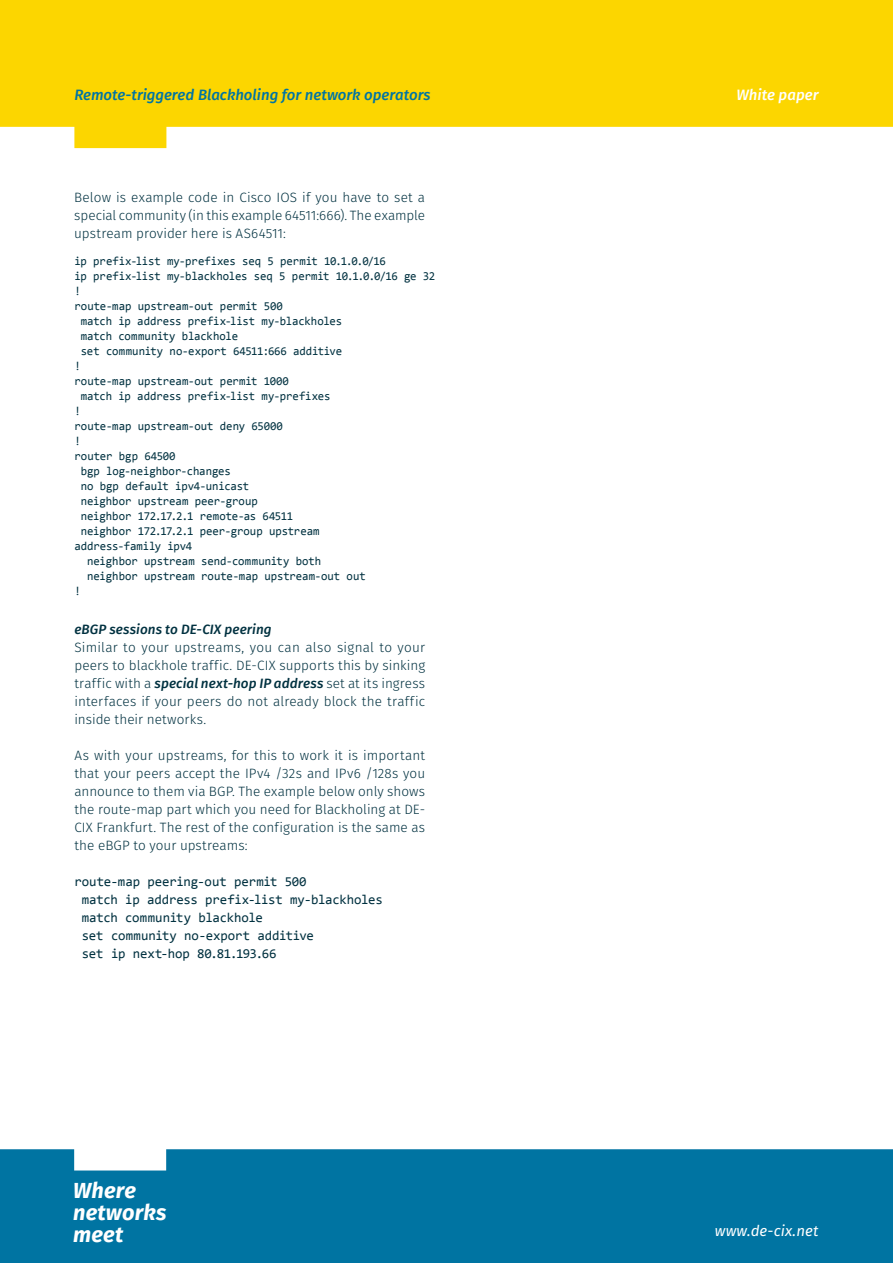
<style>
.page{position:relative;width:893px;height:1263px;background:#fff}
.page>*{position:absolute;margin:0;border:0;box-sizing:border-box;transform-origin:0 0}
.t1{font:italic 700 21.75px/21.8px "Fira Sans";letter-spacing:.01em;color:#fff}
.t2{font:italic 500 15px "Fira Sans";color:#0074a2}
.t3{font:italic 15px "Fira Sans";letter-spacing:.01em;color:#fff}
.t4{font:italic 500 15px "Fira Sans";color:#fff}
.t5{font:300 13.5px/18px "Fira Sans";letter-spacing:.005em;color:#003140;text-align:justify}
.t6{font:13.5px/18px "Consolas";letter-spacing:-.01em;color:#003140}
.t7{font:italic 500 13.5px "Fira Sans";letter-spacing:.005em;color:#003140}
.t8{font:12px "Consolas";letter-spacing:-.005em;color:#003140}
.s1{font-weight:500;font-style:italic}
</style>
<div class="page">
<div style="left:0;top:1149px;width:893px;height:114px;background:#0074a2"></div>
<svg style="left:0;top:0;width:893px;height:148px;background:#fcdb20"></svg>
<p class="t2" style="left:74px;top:84px;width:358px">Remote-triggered Blackholing for network operators</p>
<p class="t4" style="left:736px;top:84px;width:84px">White paper</p>
<p class="t5" style="left:74px;top:189px;width:352px">Below is example code in Cisco IOS if you have to set a special community (in this example 64511:666). The example upstream provider here is AS64511:</p>
<p class="t8" style="left:74px;top:253px;width:313px">ip prefix-list my-prefixes seq 5 permit 10.1.0.0/16</p>
<p class="t8" style="left:74px;top:268px;width:362px">ip prefix-list my-blackholes seq 5 permit 10.1.0.0/16 ge 32</p>
<p class="t8" style="left:74px;top:283px;width:8px">!</p>
<p class="t8" style="left:74px;top:298px;width:210px">route-map upstream-out permit 500</p>
<p class="t8" style="left:81px;top:313px;width:263px">match ip address prefix-list my-blackholes</p>
<p class="t8" style="left:81px;top:328px;width:159px">match community blackhole</p>
<p class="t8" style="left:81px;top:343px;width:263px">set community no-export 64511:666 additive</p>
<p class="t8" style="left:74px;top:358px;width:8px">!</p>
<p class="t8" style="left:74px;top:373px;width:216px">route-map upstream-out permit 1000</p>
<p class="t8" style="left:81px;top:388px;width:251px">match ip address prefix-list my-prefixes</p>
<p class="t8" style="left:74px;top:403px;width:8px">!</p>
<p class="t8" style="left:74px;top:418px;width:210px">route-map upstream-out deny 65000</p>
<p class="t8" style="left:74px;top:433px;width:8px">!</p>
<p class="t8" style="left:74px;top:448px;width:103px">router bgp 64500</p>
<p class="t8" style="left:81px;top:463px;width:152px">bgp log-neighbor-changes</p>
<p class="t8" style="left:81px;top:478px;width:170px">no bgp default ipv4-unicast</p>
<p class="t8" style="left:81px;top:493px;width:179px">neighbor upstream peer-group</p>
<p class="t8" style="left:81px;top:508px;width:214px">neighbor 172.17.2.1 remote-as 64511</p>
<p class="t8" style="left:81px;top:523px;width:240px">neighbor 172.17.2.1 peer-group upstream</p>
<p class="t8" style="left:74px;top:538px;width:119px">address-family ipv4</p>
<p class="t8" style="left:87px;top:553px;width:236px">neighbor upstream send-community both</p>
<p class="t8" style="left:87px;top:568px;width:280px">neighbor upstream route-map upstream-out out</p>
<p class="t8" style="left:74px;top:583px;width:8px">!</p>
<p class="t7" style="left:74px;top:619px;width:199px">eBGP sessions to DE-CIX peering</p>
<p class="t5" style="left:74px;top:639px;width:352px">Similar to your upstreams, you can also signal to your peers to blackhole traffic. DE-CIX supports this by sinking traffic with a <span class="s1">special next-hop IP address</span> set at its ingress interfaces if your peers do not already block the traffic inside their networks.</p>
<p class="t5" style="left:74px;top:747px;width:352px">As with your upstreams, for this to work it is important that your peers accept the IPv4 /32s and IPv6 /128s you announce to them via BGP. The example below only shows the route-map part which you need for Blackholing at DE-CIX Frankfurt. The rest of the configuration is the same as the eBGP to your upstreams:</p>
<p class="t6" style="left:82px;top:872px;width:302px;text-indent:-7px">route-map peering-out permit 500<br>match ip address prefix-list my-blackholes match community blackhole<br>set community no-export additive<br>set ip next-hop 80.81.193.66</p>
<h1 class="t1" style="left:73px;top:1181px;width:95px">Where networks meet</h1>
<p class="t3" style="left:715px;top:1220px;width:105px">www.de-cix.net</p>
</div>
